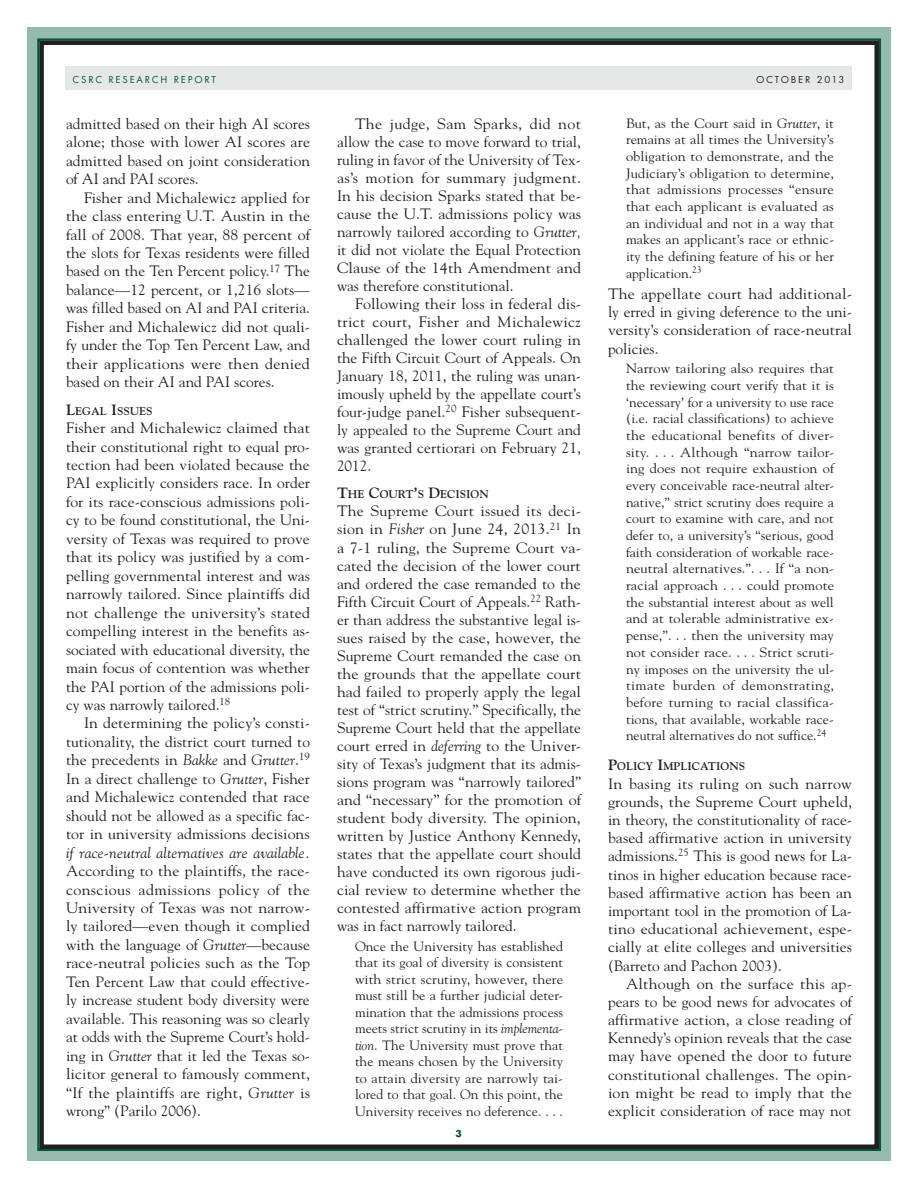
<style>
.page{position:relative;width:918px;height:1188px;background:#fff}
.page>*{position:absolute;margin:0;border:0;box-sizing:border-box;transform-origin:0 0}
._01body_no_ind{font:15px/18px "Goudy";color:#231f20;text-align:justify;scale:1.06 1}
._01body{font:15px/18px "Goudy";letter-spacing:.005em;color:#231f20;text-align:justify;scale:1.06 1}
._01body-2{font:15px/18.5px "Goudy";letter-spacing:.005em;color:#231f20;text-align:justify;scale:1.05 1}
._01body-3{font:15px/18.5px "Goudy";letter-spacing:.005em;color:#231f20;text-align:justify;scale:1.04 1}
._01body-4{font:15px/18.5px "Goudy";letter-spacing:.005em;color:#231f20;text-align:justify}
._01quote{font:13.5px/16.6px "Goudy";color:#231f20;text-align:justify;scale:1.06 1}
._01quote-2{font:13.5px/16.5px "Goudy";color:#231f20;text-align:justify}
._01quote-3{font:13.5px/16.6px "Goudy";color:#231f20;text-align:justify;scale:1.05 1}
._02sub2{font:700 11.1px "Goudy";color:#231f20}
.t1{font:10.5px "Futura T";letter-spacing:.17em;color:#005838}
.t2{font:10.5px "Futura T";letter-spacing:.17em;color:#231f20}
.pg{font:700 10.5px "Futura T";color:#005838}
.s1{font-size:14.85px}
.s2{font-style:italic}
</style>
<div class="page">
<div style="left:27px;top:27px;width:864px;height:1134px;border:12px solid #95bbaf"></div>
<div style="left:39px;top:40px;width:840px;height:1109px;border:4px solid #231f20"></div>
<div style="left:65px;top:66px;width:787px;height:24px;background:#e6e7e9"></div>
<p class="t1" style="left:73px;top:74px;width:145px">CSRC RESEARCH REPORT</p>
<p class="t2" style="left:756px;top:74px;width:90px">OCTOBER 2013</p>
<p class="_01body-4" style="left:66px;top:114px;width:246px">admitted based on their high AI scores alone; those with lower AI scores are admitted based on joint consideration of AI and PAI scores.</p>
<p class="_01body-3" style="left:66px;top:188px;width:236px;text-indent:18px">Fisher and Michalewicz applied for the class entering U.T. Austin in the fall of 2008. That year, 88 percent of the slots for Texas residents were filled based on the Ten Percent policy.<sup>17</sup> The balance—12 percent, or 1,216 slots— was filled based on AI and PAI criteria.<br>Fisher and Michalewicz did not quali&shy;fy under the Top Ten Percent Law, and their applications were then denied based on their AI and PAI scores.</p>
<p class="_02sub2" style="left:66px;top:404px;width:88px"><span class="s1">L</span>EGAL <span class="s1">I</span>SSUES</p>
<p class="_01body_no_ind" style="left:66px;top:418px;width:232px;line-height:18.5px">Fisher and Michalewicz claimed that their constitutional right to equal pro&shy;tection had been violated because the PAI explicitly considers race. In order for its race-conscious admissions poli&shy;cy to be found constitutional, the Uni&shy;versity of Texas was required to prove that its policy was justified by a com&shy;pelling governmental interest and was narrowly tailored. Since plaintiffs did not challenge the university’s stated compelling interest in the benefits as&shy;sociated with educational diversity, the main focus of contention was whether the PAI portion of the admissions poli&shy;cy was narrowly tailored.<sup>18</sup></p>
<p class="_01body-2" style="left:66px;top:714px;width:234px;text-indent:18px">In determining the policy’s consti&shy;tutionality, the district court turned to the precedents in <span class="s2">Bakke</span> and <span class="s2">Grutter</span>.<sup>19<br></sup>In a direct challenge to <span class="s2">Grutter</span>, Fisher and Michalewicz contended that race should not be allowed as a specific fac&shy;tor in university admissions decisions <span class="s2">if race-neutral alternatives are available.<br></span>According to the plaintiffs, the race&shy;conscious admissions policy of the University of Texas was not narrow&shy;ly tailored—even though it complied with the language of <span class="s2">Grutter—</span>because race-neutral policies such as the Top Ten Percent Law that could effective&shy;ly increase student body diversity were available. This reasoning was so clearly at odds with the Supreme Court’s hold&shy;ing in <span class="s2">Grutter</span> that it led the Texas so&shy;licitor general to famously comment, “If the plaintiffs are right, <span class="s2">Grutter</span> is wrong” (Parilo 2006).</p>
<p class="_01body" style="left:337px;top:114px;width:232px;text-indent:18px">The judge, Sam Sparks, did not allow the case to move forward to trial, ruling in favor of the University of Tex&shy;as’s motion for summary judgment.<br>In his decision Sparks stated that be&shy;cause the U.T. admissions policy was narrowly tailored according to <span class="s2">Grutter, </span>it did not violate the Equal Protection Clause of the 14th Amendment and was therefore constitutional.</p>
<p class="_01body" style="left:337px;top:294px;width:232px;text-indent:18px">Following their loss in federal dis&shy;trict court, Fisher and Michalewicz challenged the lower court ruling in the Fifth Circuit Court of Appeals. On January 18, 2011, the ruling was unan&shy;imously upheld by the appellate court’s four-judge panel.<sup>20</sup> Fisher subsequent&shy;ly appealed to the Supreme Court and was granted certiorari on February 21, 2012.</p>
<p class="_02sub2" style="left:337px;top:488px;width:153px"><span class="s1">T</span>HE <span class="s1">C</span>OURT<span class="s1">’</span>S <span class="s1">D</span>ECISION</p>
<p class="_01body_no_ind" style="left:337px;top:502px;width:232px">The Supreme Court issued its deci&shy;sion in <span class="s2">Fisher</span> on June 24, 2013.<sup>21</sup> In a 7-1 ruling, the Supreme Court va&shy;cated the decision of the lower court and ordered the case remanded to the Fifth Circuit Court of Appeals.<sup>22</sup> Rath&shy;er than address the substantive legal is&shy;sues raised by the case, however, the Supreme Court remanded the case on the grounds that the appellate court had failed to properly apply the legal test of “strict scrutiny.” Specifically, the Supreme Court held that the appellate court erred in <span class="s2">deferring</span> to the Univer&shy;sity of Texas’s judgment that its admis&shy;sions program was “narrowly tailored” and “necessary” for the promotion of student body diversity. The opinion, written by Justice Anthony Kennedy, states that the appellate court should have conducted its own rigorous judi&shy;cial review to determine whether the contested affirmative action program was in fact narrowly tailored.</p>
<p class="_01quote-2" style="left:355px;top:937px;width:210px">Once the University has established that its goal of diversity is consistent with strict scrutiny, however, there must still be a further judicial deter&shy;mination that the admissions process meets strict scrutiny in its <span class="s2">implementa&shy;tion</span>. The University must prove that the means chosen by the University to attain diversity are narrowly tai&shy;lored to that goal. On this point, the University receives no deference. . . .</p>
<p class="pg" style="left:455px;top:1127px;width:8px">3</p>
<p class="_01quote-3" style="left:626px;top:114px;width:200px">But, as the Court said in <span class="s2">Grutter</span>, it remains at all times the University’s obligation to demonstrate, and the Judiciary’s obligation to determine, that admissions processes “ensure that each applicant is evaluated as an individual and not in a way that makes an applicant’s race or ethnic&shy;ity the defining feature of his or her application.<sup>23</sup></p>
<p class="_01body_no_ind" style="left:608px;top:284px;width:232px">The appellate court had additional&shy;ly erred in giving deference to the uni&shy;versity’s consideration of race-neutral policies.</p>
<p class="_01quote" style="left:626px;top:360px;width:198px">Narrow tailoring also requires that the reviewing court verify that it is ‘necessary’ for a university to use race (i.e. racial classifications) to achieve the educational benefits of diver&shy;sity. . . . Although “narrow tailor&shy;ing does not require exhaustion of every conceivable race-neutral alter&shy;native,” strict scrutiny does require a court to examine with care, and not defer to, a university’s “serious, good faith consideration of workable race&shy;neutral alternatives.”. . . If “a non&shy;racial approach . . . could promote the substantial interest about as well and at tolerable administrative ex&shy;pense,”. . . then the university may not consider race. . . . Strict scruti&shy;ny imposes on the university the ul&shy;timate burden of demonstrating, before turning to racial classifica&shy;tions, that available, workable race&shy;neutral alternatives do not suffice.<sup>24</sup></p>
<p class="_02sub2" style="left:608px;top:760px;width:74px"><span class="s1">P</span>OLICY <span class="s1">I</span>MPLIC</p>
<p class="_02sub2" style="left:700px;top:760px;width:47px">ATIONS</p>
<p class="_01body_no_ind" style="left:608px;top:774px;width:232px">In basing its ruling on such narrow grounds, the Supreme Court upheld, in theory, the constitutionality of race&shy;based affirmative action in university admissions.<sup>25</sup> This is good news for La&shy;tinos in higher education because race&shy;based affirmative action has been an important tool in the promotion of La&shy;tino educational achievement, espe&shy;cially at elite colleges and universities (Barreto and Pachon 2003).</p>
<p class="_01body" style="left:608px;top:974px;width:232px;text-indent:18px">Although on the surface this ap&shy;pears to be good news for advocates of affirmative action, a close reading of Kennedy’s opinion reveals that the case may have opened the door to future constitutional challenges. The opin&shy;ion might be read to imply that the explicit consideration of race may not</p>
</div>
